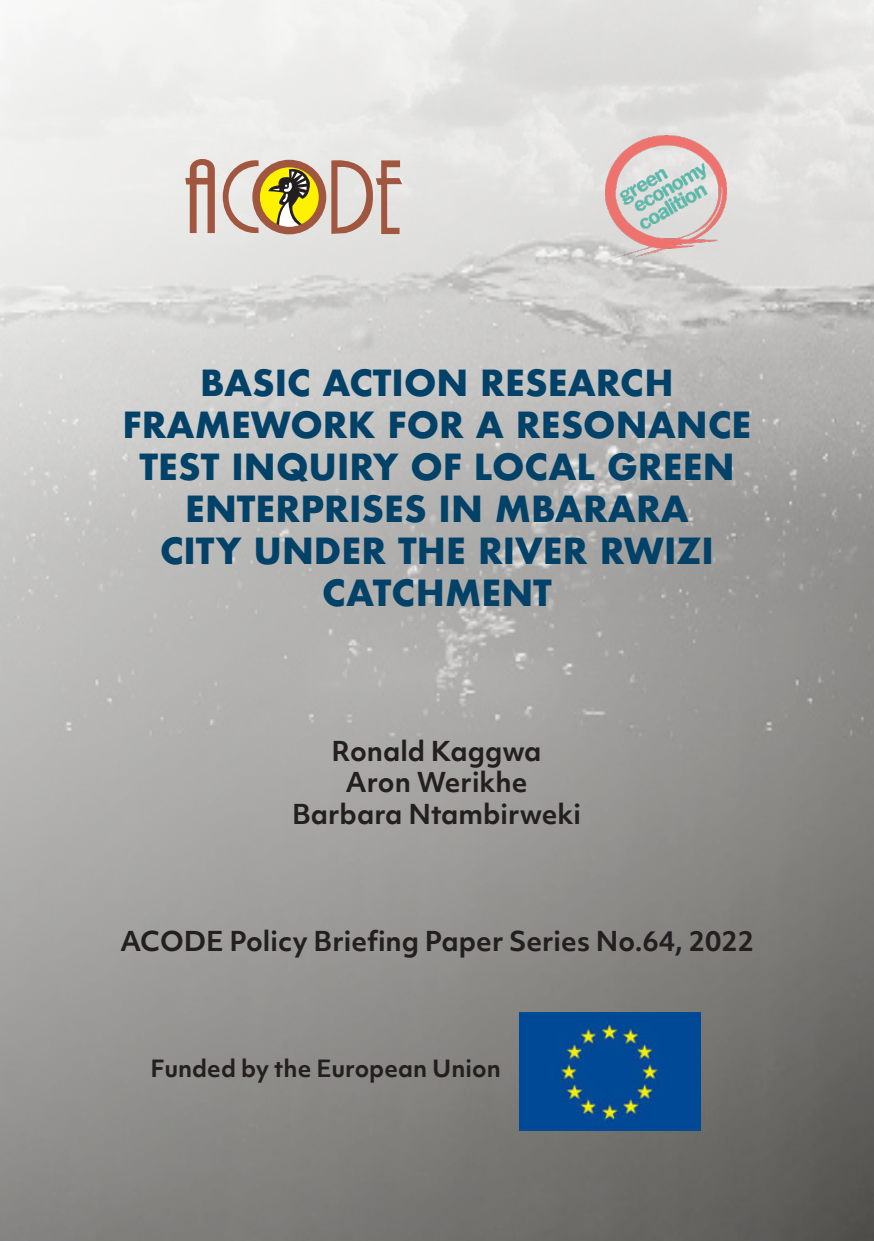
<style>
.page{position:relative;width:874px;height:1241px;background:#fff}
.page>*{position:absolute;margin:0;border:0;box-sizing:border-box;transform-origin:0 0}
.cover{font:700 35px/42px "Futura";color:#024168;text-align:center}
.series{font:700 26.25px "Objektiv Mk 1";color:#231f20}
.series-2{font:700 22.75px "Objektiv Mk 1";color:#231f20}
</style>
<div class="page">
<img style="left:0;top:0;width:873px;height:1240px">
<svg style="left:223px;top:160px;width:35px;height:73px;background:#d6c2bb"></svg>
<svg style="left:331px;top:154px;width:71px;height:80px;background:#ceb5ad"></svg>
<svg style="left:185px;top:159px;width:30px;height:74px;background:#c39c8f"></svg>
<svg style="left:259px;top:166px;width:61px;height:62px"></svg>
<svg style="left:268px;top:169px;width:42px;height:62px;background:#aca137"></svg>
<div style="left:252px;top:160px;width:74px;height:74px;border:8px solid #a1563f;border-radius:50%"></div>
<img style="left:605px;top:136px;width:121px;height:122px">
<img style="left:519px;top:1012px;width:181px;height:118px">
<p class="cover" style="left:122px;top:362px;width:630px">BASIC ACTION RESEARCH<br>FRAMEWORK FOR A RESONANCE<br>TEST INQUIRY OF LOCAL GREEN<br>ENTERPRISES IN MBARARA<br>CITY UNDER THE RIVER RWIZI<br>CATCHMENT</p>
<p class="series" style="left:331px;top:732px;width:211px">Ronald Kaggwa</p>
<p class="series" style="left:345px;top:763px;width:183px">Aron Werikhe</p>
<p class="series" style="left:292px;top:795px;width:290px">Barbara Ntambirweki</p>
<p class="series" style="left:120px;top:922px;width:635px">ACODE Policy Briefing Paper Series No.64, 2022</p>
<p class="series-2" style="left:150px;top:1052px;width:351px">Funded by the European Union</p>
</div>
